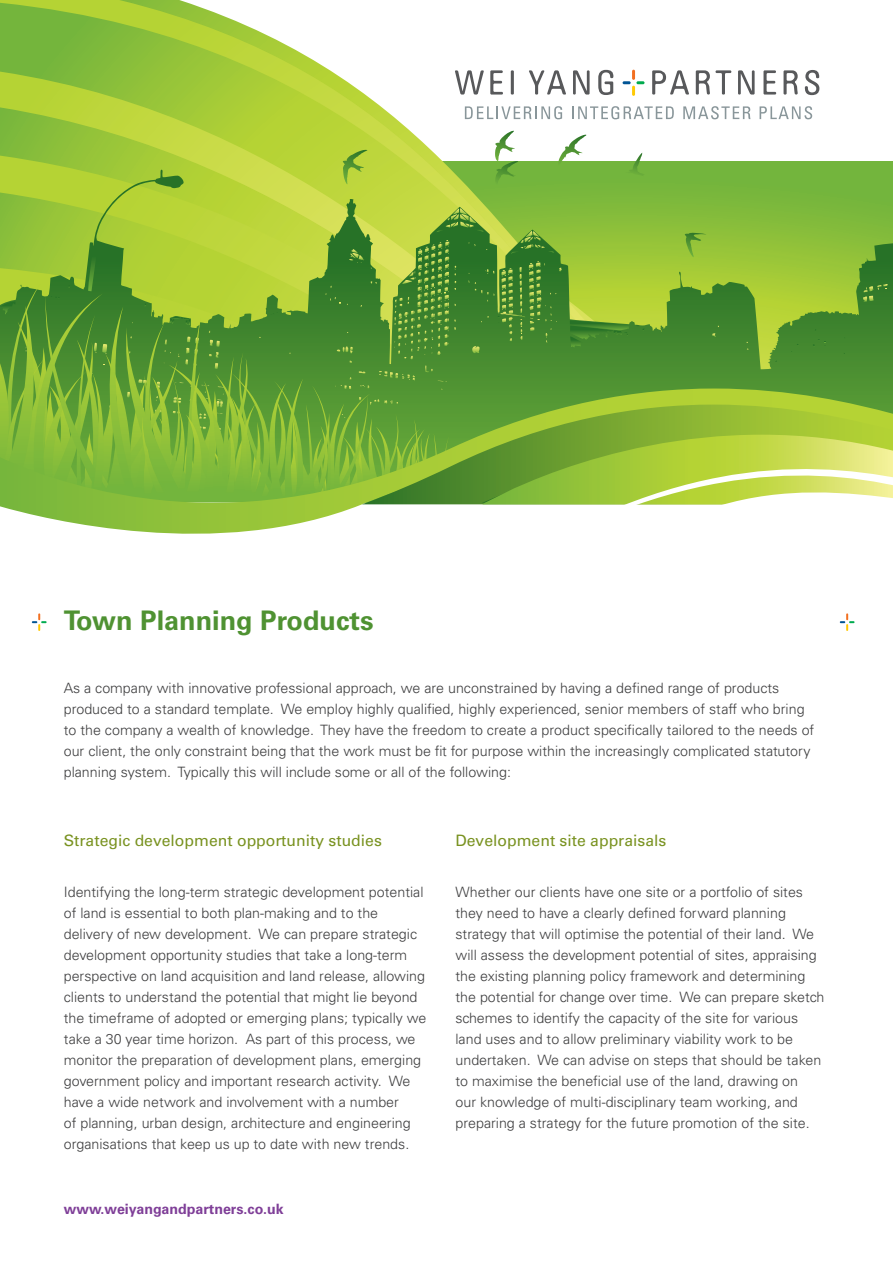
<style>
.page{position:relative;width:893px;height:1263px;background:#fff}
.page>*{position:absolute;margin:0;border:0;box-sizing:border-box;transform-origin:0 0}
.Page_Headings{font:700 27px "Univers LT Std";color:#4f9232}
.SubHeading{font:15.75px "Univers LT Std";color:#799220}
.FrontPage_Body{font:300 14.25px/21px "Univers LT Std";color:#3e3e3f}
.BodyText{font:700 14.25px "Univers LT Std";color:#7f3f98}
</style>
<div class="page">
<svg style="left:742px;top:106px;width:8px;height:13px"></svg>
<svg style="left:760px;top:106px;width:52px;height:13px"></svg>
<svg style="left:783px;top:70px;width:15px;height:25px"></svg>
<svg style="left:805px;top:70px;width:14px;height:25px"></svg>
<svg style="left:741px;top:70px;width:14px;height:25px"></svg>
<svg style="left:763px;top:70px;width:13px;height:25px"></svg>
<svg style="left:32px;top:613px;width:15px;height:18px"></svg>
<svg style="left:840px;top:613px;width:14px;height:18px"></svg>
<svg style="left:0;top:0;width:741px;height:173px"></svg>
<svg style="left:0;top:72px;width:682px;height:101px"></svg>
<svg style="left:0;top:173px;width:893px;height:35px;background:#99c53c"></svg>
<svg style="left:0;top:506px;width:358px;height:28px"></svg>
<svg style="left:558px;top:135px;width:28px;height:31px"></svg>
<svg style="left:625px;top:153px;width:20px;height:23px"></svg>
<svg style="left:495px;top:131px;width:23px;height:54px"></svg>
<svg style="left:343px;top:150px;width:24px;height:34px"></svg>
<svg style="left:0;top:208px;width:893px;height:298px;background:#7bae39"></svg>
<p class="Page_Headings" style="left:64px;top:605px;width:311px">Town Planning Products</p>
<p class="FrontPage_Body" style="left:64px;top:677px;width:752px">As a company with innovative professional approach, we are unconstrained by having a defined range of products produced to a standard template. We employ highly qualified, highly experienced, senior members of staff who bring to the company a wealth of knowledge. They have the freedom to create a product specifically tailored to the needs of our client, the only constraint being that the work must be fit for purpose within the increasingly complicated statutory planning system. Typically this will include some or all of the following:</p>
<p class="SubHeading" style="left:64px;top:831px;width:320px">Strategic development opportunity studies</p>
<p class="FrontPage_Body" style="left:64px;top:881px;width:364px">Identifying the long-term strategic development potential of land is essential to both plan-making and to the delivery of new development. We can prepare strategic development opportunity studies that take a long-term perspective on land acquisition and land release, allowing clients to understand the potential that might lie beyond the timeframe of adopted or emerging plans; typically we take a 30 year time horizon. As part of this process, we monitor the preparation of development plans, emerging government policy and important research activity. We have a wide network and involvement with a number<br>of planning, urban design, architecture and engineering organisations that keep us up to date with new trends.</p>
<p class="BodyText" style="left:64px;top:1200px;width:221px">www.weiyangandpartners.co.uk</p>
<p class="SubHeading" style="left:455px;top:831px;width:212px">Development site appraisals</p>
<p class="FrontPage_Body" style="left:455px;top:881px;width:370px">Whether our clients have one site or a portfolio of sites they need to have a clearly defined forward planning strategy that will optimise the potential of their land. We will assess the development potential of sites, appraising the existing planning policy framework and determining the potential for change over time. We can prepare sketch schemes to identify the capacity of the site for various land uses and to allow preliminary viability work to be undertaken. We can advise on steps that should be taken to maximise the beneficial use of the land, drawing on<br>our knowledge of multi-disciplinary team working, and preparing a strategy for the future promotion of the site.</p>
</div>
